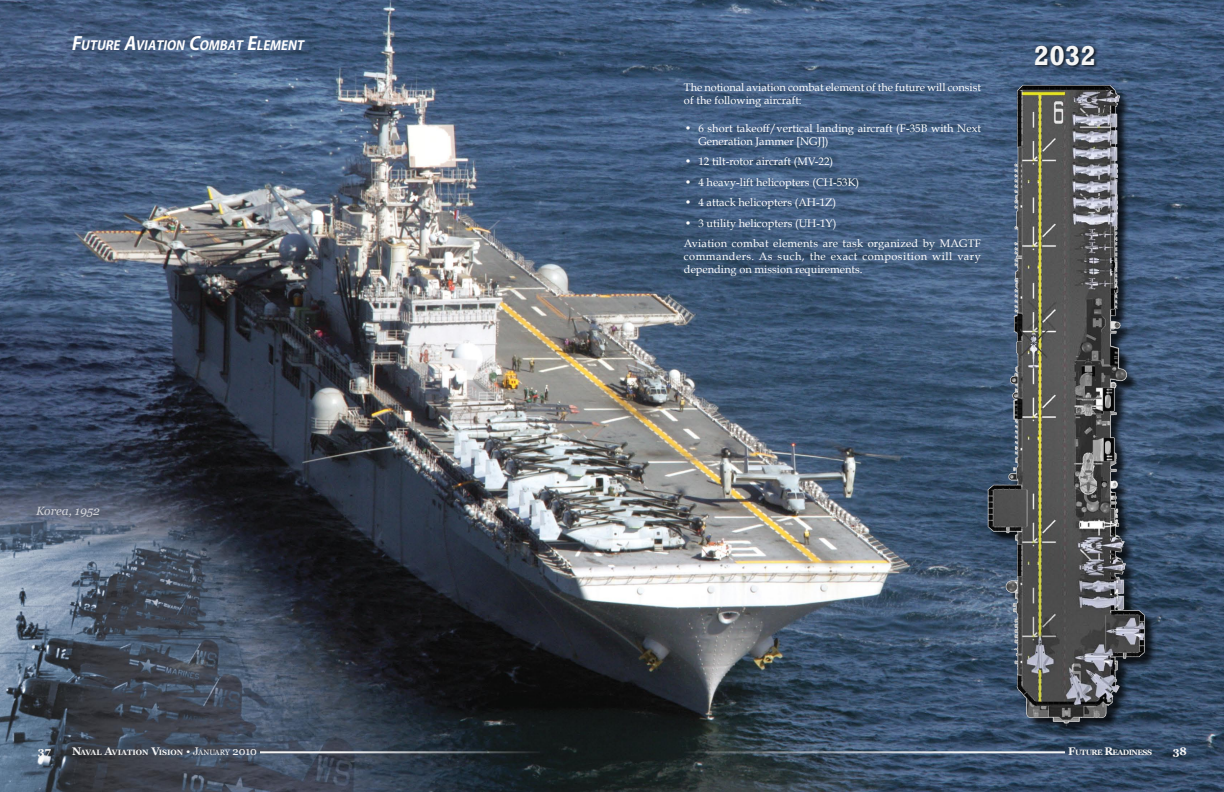
<style>
.page{position:relative;width:1224px;height:792px;background:#fff}
.page>*{position:absolute;margin:0;border:0;box-sizing:border-box;transform-origin:0 0}
.t1{font:700 28px "Rockwell";color:#f5f5f5}
.t2{font:italic 700 12.6px "Koz Go Pro";color:#fff}
.t3{font:italic 12px "Georgia";color:#fff}
.t4{font:11px/13.2px "Book Antiqua";color:#fff}
.t5{font:11px/13.2px "Book Antiqua";letter-spacing:.04em;color:#fff}
.t6{font:11px/20.4px "Book Antiqua";letter-spacing:.02em;color:#fff}
.t7{font:700 11px "Georgia";color:#f5f5f5}
.t8{font:700 7.7px "Georgia";color:#f5f5f5}
.t9{font:700 7.7px "Georgia";letter-spacing:-.07em;color:#f5f5f5}
.s1{font-size:18px}
.s2{font-size:11px}
.s3{font-weight:400;font-size:11px}
.s4{font-weight:400}
</style>
<div class="page">
<img style="left:0;top:0;width:1224px;height:792px">
<img style="left:32px;top:26px;width:1192px;height:766px">
<div style="left:1034px;top:44px;width:65px;height:26px;background:#000;opacity:.75"></div>
<hr style="left:260px;top:751px;width:280px;height:2px;background:#f5f5f5">
<hr style="left:684px;top:751px;width:381px;height:2px;background:#f5f5f5">
<p class="t2" style="left:71px;top:38px;width:237px"><span class="s1">F</span>UTURE <span class="s1">A</span>VIATION <span class="s1">C</span>OMBAT <span class="s1">E</span>LEMENT</p>
<p class="t3" style="left:36px;top:503px;width:65px">Korea, 1952</p>
<p class="t4" style="left:684px;top:81px;width:298px">The notional aviation combat element of the future will consist of the following aircraft:</p>
<p class="t4" style="left:698px;top:121px;width:284px;text-indent:-13px">• 6 short takeoff/vertical landing aircraft (F-35B with Next<br>Generation Jammer [NGJ])</p>
<p class="t4" style="left:685px;top:155px;width:150px">• 12 tilt-rotor aircraft (MV-22)</p>
<p class="t4" style="left:685px;top:175px;width:176px">• 4 heavy-lift helicopters (CH-53K)</p>
<p class="t4" style="left:685px;top:196px;width:153px">• 4 attack helicopters (AH-1Z)</p>
<p class="t6" style="left:684px;top:213px;width:298px">• 3 utility helicopters (UH-1Y)<br>Aviation combat elements are task organized by MAGTF</p>
<p class="t5" style="left:684px;top:250px;width:298px">commanders. As such, the exact composition will vary depending on mission requirements.</p>
<h1 class="t1" style="left:1034px;top:38px;width:63px">2032</h1>
<p class="t7" style="left:38px;top:744px;width:14px">37</p>
<p class="t8" style="left:72px;top:748px;width:186px"><span class="s2">N</span>AVAL <span class="s2">A</span>VIATION <span class="s2">V</span>ISION <span class="s3">• J</span><span class="s4">ANUARY</span> <span class="s3">2010</span></p>
<p class="t9" style="left:1068px;top:748px;width:85px"><span class="s2">F</span>UTURE <span class="s2">R</span>EADINESS</p>
<p class="t7" style="left:1173px;top:744px;width:16px">38</p>
</div>
